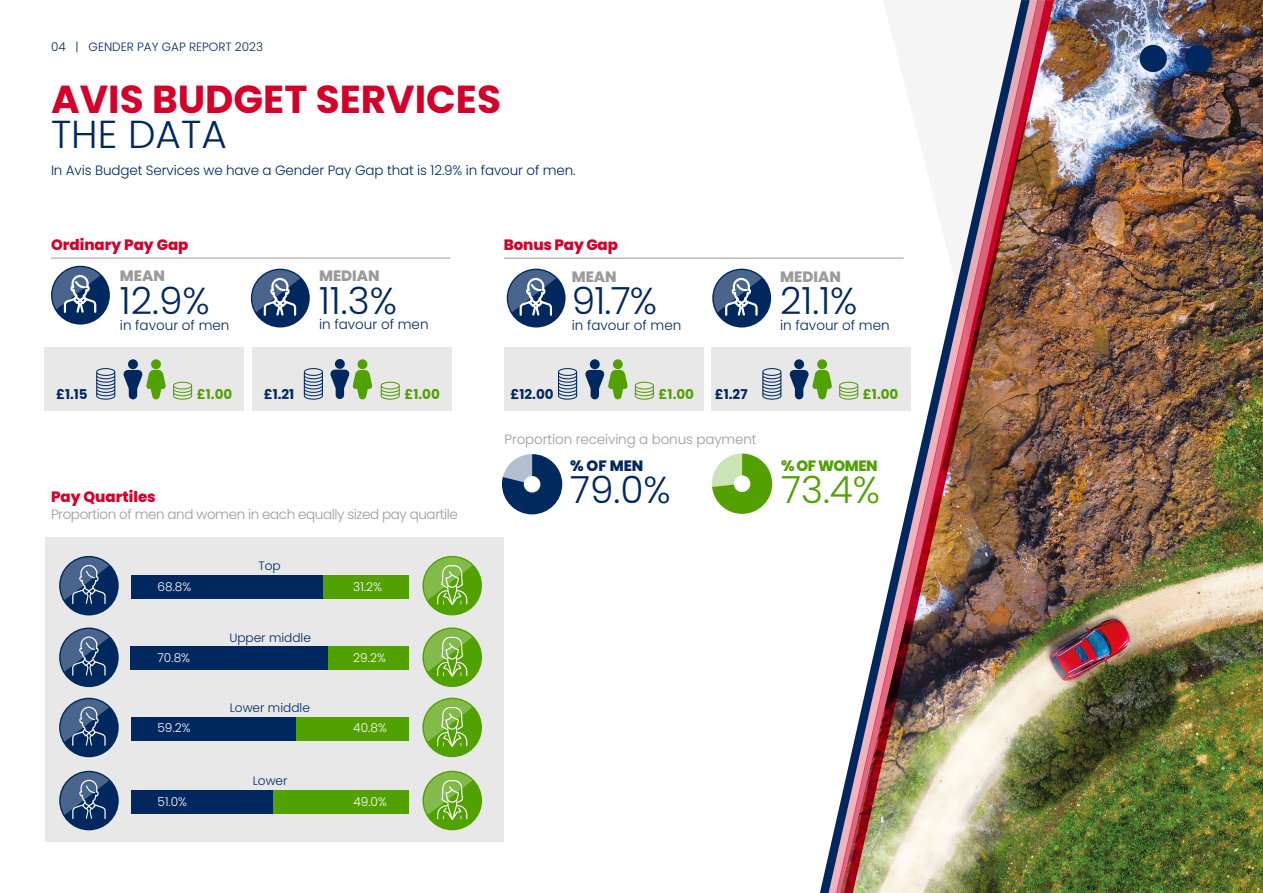
<style>
.page{position:relative;width:1263px;height:893px;background:#fff}
.page>*{position:absolute;margin:0;border:0;box-sizing:border-box;transform-origin:0 0}
.t1{font:700 39px "Poppins";color:#d4002a}
.t2{font:300 39px "Poppins";color:#00285f}
.t3{font:300 37.5px "Poppins";color:#00285f}
.t4{font:300 37.5px "Poppins";color:#51a101}
.t5{font:800 15px "Poppins";color:#d4002a}
.t6{font:800 15px "Poppins";color:#9c9b9b}
.t7{font:800 15px "Poppins";letter-spacing:-.035em;color:#51a101}
.t8{font:800 15px "Poppins";color:#00285f}
.t9{font:300 13.5px "Poppins";letter-spacing:-.01em;color:#00285f}
.t10{font:300 13.5px "Poppins";letter-spacing:-.03em;color:#9c9b9b}
.t11{font:300 13.5px "Poppins";letter-spacing:-.01em;color:#9c9b9b}
.t12{font:700 13.5px "Poppins";color:#00285f}
.t13{font:700 13.5px "Poppins";color:#51a101}
.t14{font:300 12.15px "Poppins";color:#fff}
.t15{font:300 12.15px "Poppins";color:#00285f}
.t16{font:300 12px "Poppins";color:#00285f}
</style>
<div class="page">
<img style="left:1054px;top:0;width:209px;height:893px">
<div style="left:1185px;top:45px;width:27px;height:27px;background:#00285f;border-radius:50%"></div>
<div style="left:1139px;top:45px;width:28px;height:27px;background:#00285f;border-radius:50%"></div>
<svg style="left:712px;top:454px;width:60px;height:60px"></svg>
<svg style="left:502px;top:454px;width:60px;height:60px"></svg>
<div style="left:45px;top:537px;width:459px;height:305px;background:#e8e8e8"></div>
<div style="left:273px;top:790px;width:136px;height:24px;background:#51a101"></div>
<div style="left:131px;top:790px;width:142px;height:24px;background:#00285f"></div>
<div style="left:59px;top:771px;width:60px;height:59px;background:#00285f;border-radius:50%"></div>
<svg style="left:61px;top:772px;width:48px;height:47px"></svg>
<div style="left:422px;top:771px;width:60px;height:59px;background:#51a101;border-radius:50%"></div>
<svg style="left:424px;top:772px;width:48px;height:48px"></svg>
<div style="left:295px;top:717px;width:114px;height:23px;background:#51a101"></div>
<div style="left:131px;top:717px;width:164px;height:23px;background:#00285f"></div>
<div style="left:59px;top:698px;width:60px;height:59px;background:#00285f;border-radius:50%"></div>
<svg style="left:61px;top:699px;width:48px;height:47px"></svg>
<div style="left:422px;top:698px;width:60px;height:59px;background:#51a101;border-radius:50%"></div>
<svg style="left:424px;top:699px;width:48px;height:48px"></svg>
<div style="left:328px;top:647px;width:81px;height:23px;background:#51a101"></div>
<div style="left:130px;top:647px;width:198px;height:23px;background:#00285f"></div>
<div style="left:59px;top:628px;width:60px;height:59px;background:#00285f;border-radius:50%"></div>
<svg style="left:61px;top:629px;width:48px;height:47px"></svg>
<div style="left:422px;top:627px;width:60px;height:60px;background:#51a101;border-radius:50%"></div>
<svg style="left:424px;top:629px;width:48px;height:48px"></svg>
<div style="left:322px;top:575px;width:87px;height:24px;background:#51a101"></div>
<div style="left:131px;top:575px;width:191px;height:24px;background:#00285f"></div>
<div style="left:59px;top:556px;width:60px;height:59px;background:#00285f;border-radius:50%"></div>
<svg style="left:61px;top:557px;width:48px;height:47px"></svg>
<div style="left:422px;top:556px;width:60px;height:59px;background:#51a101;border-radius:50%"></div>
<svg style="left:424px;top:557px;width:48px;height:48px"></svg>
<img style="left:844px;top:0;width:210px;height:893px">
<div style="left:507px;top:269px;width:59px;height:58px;background:#00285f;border-radius:50%"></div>
<svg style="left:508px;top:270px;width:48px;height:46px"></svg>
<div style="left:251px;top:269px;width:59px;height:58px;background:#00285f;border-radius:50%"></div>
<svg style="left:252px;top:270px;width:48px;height:46px"></svg>
<div style="left:712px;top:269px;width:59px;height:58px;background:#00285f;border-radius:50%"></div>
<svg style="left:714px;top:270px;width:47px;height:46px"></svg>
<hr style="left:51px;top:258px;width:399px;height:1px;background:#9c9b9b">
<hr style="left:504px;top:258px;width:400px;height:1px;background:#9c9b9b">
<div style="left:51px;top:266px;width:59px;height:59px;background:#00285f;border-radius:50%"></div>
<svg style="left:52px;top:267px;width:48px;height:46px"></svg>
<div style="left:45px;top:347px;width:199px;height:64px;background:#e8e8e8"></div>
<svg style="left:173px;top:382px;width:19px;height:18px"></svg>
<div style="left:151px;top:359px;width:10px;height:10px;background:#51a101;border-radius:50%"></div>
<div style="left:128px;top:359px;width:10px;height:10px;background:#00285f;border-radius:50%"></div>
<svg style="left:123px;top:370px;width:43px;height:29px"></svg>
<svg style="left:96px;top:368px;width:19px;height:32px"></svg>
<div style="left:504px;top:347px;width:200px;height:64px;background:#e8e8e8"></div>
<svg style="left:635px;top:382px;width:19px;height:18px"></svg>
<div style="left:613px;top:359px;width:10px;height:10px;background:#51a101;border-radius:50%"></div>
<div style="left:590px;top:359px;width:10px;height:10px;background:#00285f;border-radius:50%"></div>
<svg style="left:585px;top:370px;width:42px;height:29px"></svg>
<svg style="left:558px;top:368px;width:19px;height:32px"></svg>
<div style="left:711px;top:347px;width:199px;height:64px;background:#e8e8e8"></div>
<svg style="left:839px;top:382px;width:19px;height:18px"></svg>
<div style="left:817px;top:359px;width:10px;height:10px;background:#51a101;border-radius:50%"></div>
<div style="left:794px;top:359px;width:10px;height:10px;background:#00285f;border-radius:50%"></div>
<svg style="left:789px;top:370px;width:43px;height:29px"></svg>
<svg style="left:762px;top:368px;width:19px;height:32px"></svg>
<div style="left:252px;top:347px;width:200px;height:64px;background:#e8e8e8"></div>
<svg style="left:381px;top:382px;width:19px;height:18px"></svg>
<div style="left:357px;top:359px;width:10px;height:10px;background:#51a101;border-radius:50%"></div>
<div style="left:335px;top:359px;width:10px;height:10px;background:#00285f;border-radius:50%"></div>
<svg style="left:330px;top:370px;width:42px;height:29px"></svg>
<svg style="left:304px;top:368px;width:19px;height:32px"></svg>
<p class="t16" style="left:51px;top:40px;width:214px">04 | GENDER PAY GAP REPORT 2023</p>
<h1 class="t1" style="left:51px;top:77px;width:451px">AVIS BUDGET SERVICES</h1>
<h1 class="t2" style="left:51px;top:112px;width:177px">THE DATA</h1>
<p class="t9" style="left:51px;top:162px;width:526px">In Avis Budget Services we have a Gender Pay Gap that is 12.9% in favour of men.</p>
<p class="t5" style="left:51px;top:236px;width:139px">Ordinary Pay Gap</p>
<p class="t5" style="left:504px;top:236px;width:115px">Bonus Pay Gap</p>
<p class="t6" style="left:120px;top:268px;width:47px">MEAN</p>
<h2 class="t3" style="left:120px;top:279px;width:91px">12.9%</h2>
<p class="t9" style="left:120px;top:318px;width:111px">in favour of men</p>
<p class="t6" style="left:319px;top:268px;width:62px">MEDIAN</p>
<h2 class="t3" style="left:319px;top:279px;width:79px">11.3%</h2>
<p class="t9" style="left:319px;top:316px;width:111px">in favour of men</p>
<p class="t6" style="left:572px;top:268px;width:47px">MEAN</p>
<h2 class="t3" style="left:572px;top:279px;width:87px">91.7%</h2>
<p class="t9" style="left:572px;top:318px;width:111px">in favour of men</p>
<p class="t6" style="left:780px;top:268px;width:62px">MEDIAN</p>
<h2 class="t3" style="left:780px;top:279px;width:79px">21.1%</h2>
<p class="t9" style="left:780px;top:318px;width:111px">in favour of men</p>
<p class="t12" style="left:56px;top:386px;width:33px">£1.15</p>
<p class="t13" style="left:197px;top:386px;width:37px">£1.00</p>
<p class="t12" style="left:264px;top:386px;width:32px">£1.21</p>
<p class="t13" style="left:404px;top:386px;width:37px">£1.00</p>
<p class="t12" style="left:510px;top:386px;width:45px">£12.00</p>
<p class="t13" style="left:659px;top:386px;width:37px">£1.00</p>
<p class="t12" style="left:715px;top:386px;width:34px">£1.27</p>
<p class="t13" style="left:863px;top:386px;width:37px">£1.00</p>
<p class="t5" style="left:51px;top:488px;width:106px">Pay Quartiles</p>
<p class="t10" style="left:51px;top:507px;width:408px">Proportion of men and women in each equally sized pay quartile</p>
<p class="t15" style="left:258px;top:559px;width:24px">Top</p>
<p class="t14" style="left:157px;top:579px;width:35px">68.8%</p>
<p class="t14" style="left:353px;top:579px;width:30px">31.2%</p>
<p class="t15" style="left:229px;top:631px;width:83px">Upper middle</p>
<p class="t14" style="left:157px;top:651px;width:34px">70.8%</p>
<p class="t14" style="left:353px;top:651px;width:34px">29.2%</p>
<p class="t15" style="left:230px;top:701px;width:82px">Lower middle</p>
<p class="t14" style="left:157px;top:721px;width:35px">59.2%</p>
<p class="t14" style="left:353px;top:721px;width:35px">40.8%</p>
<p class="t15" style="left:253px;top:774px;width:36px">Lower</p>
<p class="t14" style="left:158px;top:794px;width:31px">51.0%</p>
<p class="t14" style="left:353px;top:794px;width:35px">49.0%</p>
<p class="t11" style="left:504px;top:431px;width:254px">Proportion receiving a bonus payment</p>
<p class="t8" style="left:570px;top:457px;width:75px">% OF MEN</p>
<h2 class="t3" style="left:570px;top:468px;width:102px">79.0%</h2>
<p class="t7" style="left:781px;top:457px;width:98px">% OF WOMEN</p>
<h2 class="t4" style="left:781px;top:468px;width:100px">73.4%</h2>
</div>
